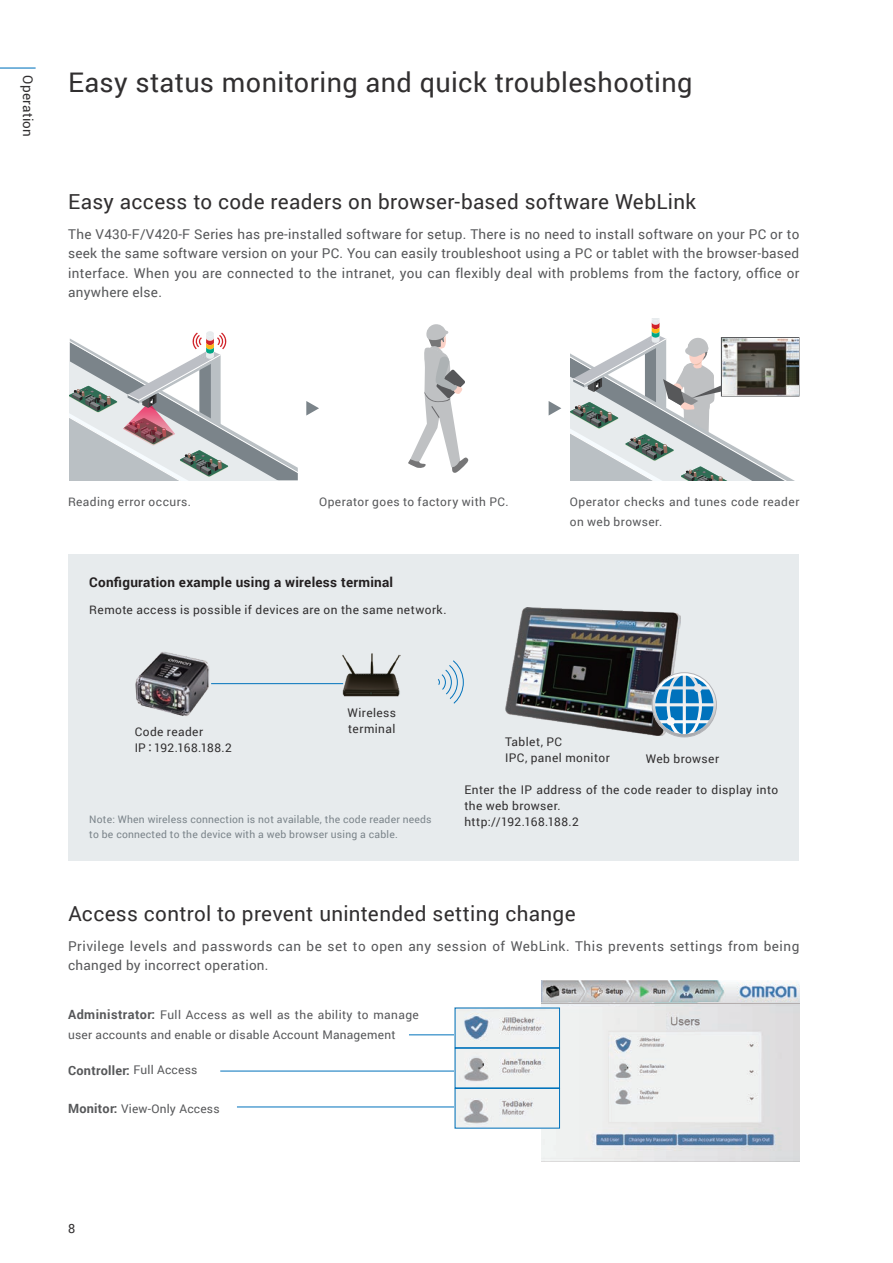
<style>
.page{position:relative;width:893px;height:1263px;background:#fff}
.page>*{position:absolute;margin:0;border:0;box-sizing:border-box;transform-origin:0 0}
.t1{font:27px "Roboto";letter-spacing:.015em;color:#312f30}
.t2{font:20.7px "Roboto";letter-spacing:.015em;color:#312f30}
.t3{font:13.5px/19.5px "Roboto";letter-spacing:.03em;color:#57585a;text-align:justify}
.t4{font:700 13.5px "Roboto";letter-spacing:.02em;color:#231f20}
.t5{font:13.5px "Roboto";letter-spacing:.02em;color:#312f30}
.t6{font:700 12.75px "Roboto";letter-spacing:.02em;color:#57585a}
.t7{font:12.75px "Roboto";color:#312f30}
.t8{font:11.85px/20.7px "Roboto";letter-spacing:.035em;color:#57585a}
.t9{font:11.85px/15.8px "Roboto";letter-spacing:.035em;color:#312f30}
.t10{font:10.35px "Roboto";letter-spacing:.02em;color:#7b848a}
.s1{font-family:"Source Han Sans";font-size:11.25px}
.s2{font-weight:700;font-size:12.75px}
.s3{font-weight:400;font-size:11.85px}
</style>
<div class="page">
<hr style="left:0;top:68px;width:36px;height:1px;background:#0072bc">
<div style="left:68px;top:554px;width:731px;height:306px;background:#e7ebed"></div>
<svg style="left:70px;top:331px;width:228px;height:149px"></svg>
<svg style="left:408px;top:324px;width:61px;height:149px"></svg>
<svg style="left:571px;top:319px;width:228px;height:162px"></svg>
<svg style="left:306px;top:401px;width:13px;height:15px"></svg>
<svg style="left:549px;top:401px;width:12px;height:15px"></svg>
<img style="left:541px;top:980px;width:258px;height:181px">
<hr style="left:409px;top:1034px;width:99px;height:1px;background:#0072bc">
<hr style="left:220px;top:1071px;width:288px;height:1px;background:#0072bc">
<hr style="left:237px;top:1107px;width:271px;height:1px;background:#0072bc">
<img style="left:135px;top:652px;width:74px;height:64px">
<img style="left:505px;top:608px;width:176px;height:127px">
<img style="left:342px;top:653px;width:58px;height:44px">
<svg style="left:437px;top:660px;width:27px;height:44px"></svg>
<svg style="left:652px;top:673px;width:64px;height:64px"></svg>
<div style="left:652px;top:672px;width:65px;height:65px;border:1px solid #b2b3b7;border-radius:50%"></div>
<svg style="left:655px;top:676px;width:58px;height:58px"></svg>
<hr style="left:211px;top:683px;width:132px;height:1px;background:#0072bc">
<img style="left:457px;top:1010px;width:101px;height:116px">
<div style="left:455px;top:1008px;width:105px;height:40px;border:1px solid #0072bc"></div>
<div style="left:455px;top:1048px;width:105px;height:40px;border:1px solid #0072bc"></div>
<div style="left:455px;top:1088px;width:105px;height:40px;border:1px solid #0072bc"></div>
<p class="t5" style="left:38px;top:75px;width:63px;rotate:90deg">Operation</p>
<h1 class="t1" style="left:68px;top:63px;width:626px">Easy status monitoring and quick troubleshooting</h1>
<h2 class="t2" style="left:68px;top:187px;width:629px">Easy access to code readers on browser-based software WebLink</h2>
<p class="t3" style="left:68px;top:224px;width:733px">The V430-F/V420-F Series has pre-installed software for setup. There is no need to install software on your PC or to seek the same software version on your PC. You can easily troubleshoot using a PC or tablet with the browser-based interface. When you are connected to the intranet, you can flexibly deal with problems from the factory, office or anywhere else.</p>
<p class="t8" style="left:68px;top:491px;width:125px">Reading error occurs.</p>
<p class="t8" style="left:319px;top:491px;width:191px">Operator goes to factory with PC.</p>
<p class="t8" style="left:570px;top:492px;width:231px;line-height:19.5px">Operator checks and tunes code reader on web browser.</p>
<p class="t4" style="left:89px;top:573px;width:305px">Configuration example using a wireless terminal</p>
<p class="t9" style="left:89px;top:601px;width:359px">Remote access is possible if devices are on the same network.</p>
<p class="t9" style="left:135px;top:724px;width:99px">Code reader<br>IP<span class="s1">：</span>192.168.188.2</p>
<p class="t9" style="left:348px;top:704px;width:50px">Wireless terminal</p>
<p class="t9" style="left:505px;top:734px;width:106px">Tablet, PC<br>IPC, panel monitor</p>
<p class="t9" style="left:646px;top:751px;width:75px">Web browser</p>
<p class="t9" style="left:464px;top:782px;width:315px">Enter the IP address of the code reader to display into the web browser.</p>
<p class="t10" style="left:89px;top:812px;width:344px">Note: When wireless connection is not available, the code reader needs</p>
<p class="t9" style="left:464px;top:813px;width:116px">http://192.168.188.2</p>
<p class="t10" style="left:89px;top:827px;width:310px">to be connected to the device with a web browser using a cable.</p>
<h2 class="t2" style="left:68px;top:899px;width:509px">Access control to prevent unintended setting change</h2>
<p class="t3" style="left:68px;top:936px;width:733px">Privilege levels and passwords can be set to open any session of WebLink. This prevents settings from being changed by incorrect operation.</p>
<p class="t8" style="left:68px;top:1003px;width:352px"><span class="s2">Administrator:</span> Full Access as well as the ability to manage user accounts and enable or disable Account Management</p>
<p class="t6" style="left:68px;top:1061px;width:131px">Controller: <span class="s3">Full Access</span></p>
<p class="t8" style="left:68px;top:1097px;width:153px"><span class="s2">Monitor:</span> View-Only Access</p>
<p class="t7" style="left:68px;top:1219px;width:9px">8</p>
</div>
